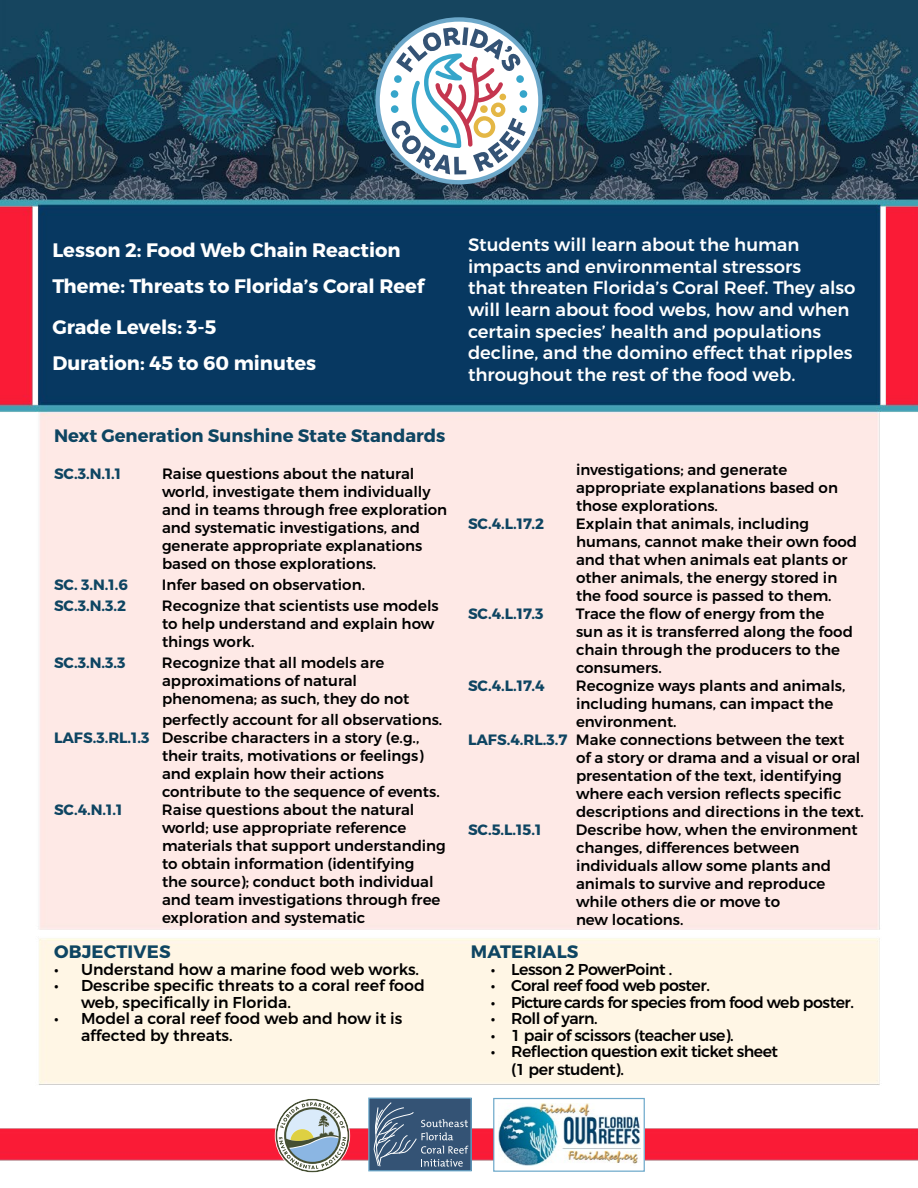
<style>
.page{position:relative;width:918px;height:1188px;background:#fff}
.page>*{position:absolute;margin:0;border:0;box-sizing:border-box;transform-origin:0 0}
.t1{font:700 19.5px "Montserrat";color:#fff}
.t2{font:500 18px/21.6px "Montserrat";color:#fff}
.t3{font:700 18px "Montserrat";color:#0e4562}
.t4{font:500 15.75px/18px "Montserrat";letter-spacing:-.03em;color:#000}
.t5{font:500 15.75px/16.5px "Montserrat";color:#000}
.t6{font:500 15px/18px "Montserrat";color:#000}
.t7{font:700 15px "Montserrat";color:#0e4562}
.s1{font-weight:700;color:#0e4562}
</style>
<div class="page">
<img style="left:0;top:0;width:918px;height:1172px">
<div style="left:494px;top:1099px;width:150px;height:72px;background:#fff"></div>
<img style="left:498px;top:1103px;width:143px;height:63px">
<div style="left:493px;top:1098px;width:152px;height:74px;border:1px solid #6ca8ca"></div>
<div style="left:369px;top:1098px;width:102px;height:73px;background:#345375"></div>
<svg style="left:374px;top:1102px;width:94px;height:65px"></svg>
<div style="left:368px;top:1098px;width:104px;height:73px;border:1px solid #6ca8ca"></div>
<svg style="left:275px;top:1098px;width:75px;height:75px"></svg>
<svg style="left:378px;top:19px;width:162px;height:163px"></svg>
<div style="left:520px;top:90px;width:7px;height:8px;background:#40a9cc;border-radius:50%"></div>
<svg style="left:390px;top:27px;width:136px;height:147px"></svg>
<div style="left:441px;top:125px;width:7px;height:8px;background:#36a5ca;border-radius:50%"></div>
<div style="left:480px;top:105px;width:8px;height:8px;background:#e4b745;border-radius:50%"></div>
<div style="left:499px;top:94px;width:7px;height:6px;background:#e4b745;border-radius:50%"></div>
<div style="left:375px;top:17px;width:168px;height:167px;border:4px solid #6ca8ca;border-radius:50%"></div>
<p class="t1" style="left:52px;top:238px;width:350px">Lesson 2: Food Web Chain Reaction</p>
<p class="t1" style="left:52px;top:274px;width:373px">Theme: Threats to Florida’s Coral Reef</p>
<p class="t1" style="left:52px;top:315px;width:165px">Grade Levels: 3-5</p>
<p class="t1" style="left:52px;top:351px;width:265px">Duration: 45 to 60 minutes</p>
<p class="t3" style="left:54px;top:424px;width:393px">Next Generation Sunshine State Standards</p>
<p class="t7" style="left:54px;top:464px;width:69px">SC.3.N.1.1</p>
<p class="t6" style="left:162px;top:464px;width:287px">Raise questions about the natural world, investigate them individually and in teams through free exploration and systematic investigations, and generate appropriate explanations based on those explorations.</p>
<p class="t7" style="left:54px;top:575px;width:75px">SC. 3.N.1.6</p>
<p class="t6" style="left:162px;top:575px;width:205px">Infer based on observation.</p>
<p class="t7" style="left:54px;top:596px;width:74px">SC.3.N.3.2</p>
<p class="t6" style="left:162px;top:596px;width:278px">Recognize that scientists use models to help understand and explain how things work.</p>
<p class="t7" style="left:54px;top:653px;width:73px">SC.3.N.3.3</p>
<p class="t6" style="left:162px;top:653px;width:249px">Recognize that all models are approximations of natural phenomena; as such, they do not</p>
<p class="t6" style="left:162px;top:710px;width:282px">perfectly account for all observations.</p>
<p class="t6" style="left:162px;top:728px;width:279px;text-indent:-108px"><span class="s1">LAFS.3.RL.1.3</span> Describe characters in a story (e.g., their traits, motivations or feelings) and explain how their actions contribute to the sequence of events.</p>
<p class="t7" style="left:54px;top:800px;width:70px">SC.4.N.1.1</p>
<p class="t6" style="left:162px;top:800px;width:285px">Raise questions about the natural world; use appropriate reference materials that support understanding to obtain information (identifying<br>the source); conduct both individual and team investigations through free exploration and systematic</p>
<p class="t3" style="left:54px;top:941px;width:118px">OBJECTIVES</p>
<p class="t5" style="left:54px;top:961px;width:367px">• Understand how a marine food web works.</p>
<p class="t5" style="left:81px;top:977px;width:345px;text-indent:-27px">• Describe specific threats to a coral reef food web, specifically in Florida.</p>
<p class="t5" style="left:81px;top:1010px;width:323px;text-indent:-27px">• Model a coral reef food web and how it is affected by threats.</p>
<p class="t2" style="left:468px;top:234px;width:389px">Students will learn about the human impacts and environmental stressors<br>that threaten Florida’s Coral Reef. They also will learn about food webs, how and when certain species’ health and populations decline, and the domino effect that ripples throughout the rest of the food web.</p>
<p class="t6" style="left:576px;top:461px;width:264px">investigations; and generate appropriate explanations based on those explorations.</p>
<p class="t7" style="left:468px;top:515px;width:78px">SC.4.L.17.2</p>
<p class="t6" style="left:576px;top:515px;width:283px">Explain that animals, including humans, cannot make their own food and that when animals eat plants or other animals, the energy stored in the food source is passed to them.</p>
<p class="t7" style="left:468px;top:605px;width:77px">SC.4.L.17.3</p>
<p class="t6" style="left:576px;top:605px;width:278px">Trace the flow of energy from the sun as it is transferred along the food chain through the producers to the consumers.</p>
<p class="t7" style="left:468px;top:677px;width:78px">SC.4.L.17.4</p>
<p class="t6" style="left:576px;top:677px;width:271px">Recognize ways plants and animals, including humans, can impact the environment.</p>
<p class="t6" style="left:576px;top:731px;width:290px;text-indent:-108px"><span class="s1">LAFS.4.RL.3.7</span> Make connections between the text<br>of a story or drama and a visual or oral presentation of the text, identifying where each version reflects specific descriptions and directions in the text.</p>
<p class="t7" style="left:468px;top:821px;width:75px">SC.5.L.15.1</p>
<p class="t6" style="left:576px;top:821px;width:283px">Describe how, when the environment changes, differences between individuals allow some plants and animals to survive and reproduce while others die or move to</p>
<p class="t6" style="left:576px;top:911px;width:109px">new locations.</p>
<p class="t3" style="left:471px;top:941px;width:109px">MATERIALS</p>
<p class="t4" style="left:491px;top:960px;width:183px">• Lesson 2 PowerPoint .</p>
<p class="t4" style="left:491px;top:977px;width:220px">• Coral reef food web poster.</p>
<p class="t4" style="left:491px;top:993px;width:364px">• Picture cards for species from food web poster.</p>
<p class="t4" style="left:491px;top:1010px;width:108px">• Roll of yarn.</p>
<p class="t4" style="left:491px;top:1026px;width:244px">• 1 pair of scissors (teacher use).</p>
<p class="t4" style="left:511px;top:1043px;width:268px;text-indent:-20px">• Reflection question exit ticket sheet (1 per student).</p>
</div>
